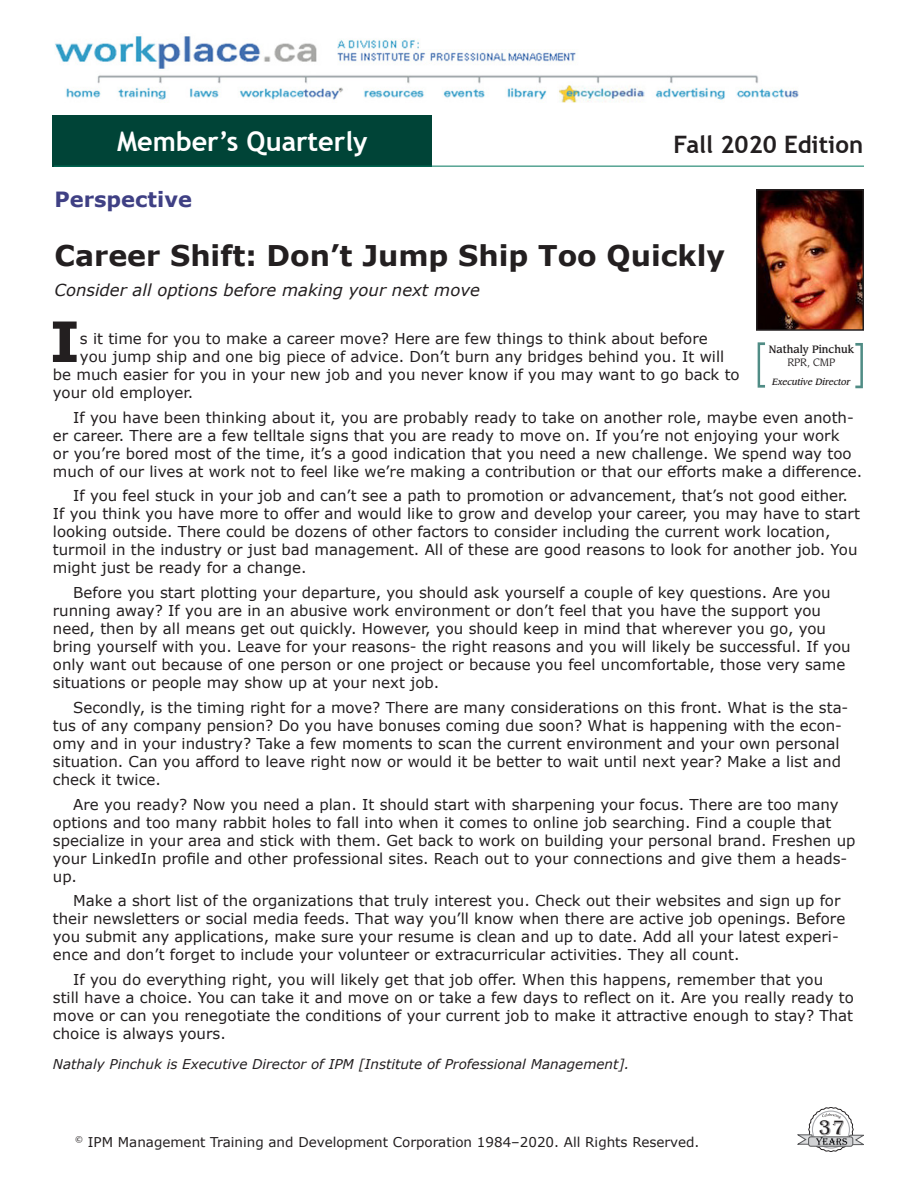
<style>
.page{position:relative;width:918px;height:1188px;background:#fff}
.page>*{position:absolute;margin:0;border:0;box-sizing:border-box;transform-origin:0 0}
.DropCap{font:700 55.65px "Verdana";color:#231f20}
.Head1{font:700 28.5px "Verdana";color:#231f20}
.t1{font:700 27px "Trebuchet MS";color:#fff}
.t2{font:700 24px "Trebuchet MS";color:#231f20}
.t3{font:21.75px "Algerian";color:#231f20}
.t4{font:700 21px "Verdana";color:#3f4084}
.Head2{font:italic 16.5px "Verdana";color:#231f20}
.Body_Text{font:15px/18px "Verdana";color:#231f20}
.DropCap-2{font:15px "Verdana";color:#231f20}
.t5{font:13.5px "Verdana";color:#231f20}
.Author-Endnote{font:italic 13.5px "Verdana";color:#231f20}
.caption_name{font:500 10.5px/13.5px "Leawood Std";color:#231f20;text-align:center;scale:.95 1}
.caption_company{font:italic 500 9px "Leawood Std";color:#231f20;scale:.95 1}
.s1{font-weight:400}
</style>
<div class="page">
<img style="left:55px;top:36px;width:744px;height:67px">
<div style="left:53px;top:115px;width:379px;height:51px;background:#004437"></div>
<hr style="left:54px;top:166px;width:810px;height:1px;background:#00765d">
<svg style="left:798px;top:1107px;width:66px;height:45px"></svg>
<img style="left:759px;top:192px;width:102px;height:136px">
<div style="left:756px;top:189px;width:108px;height:142px;border:2px solid #231f20"></div>
<svg style="left:758px;top:342px;width:7px;height:46px"></svg>
<svg style="left:855px;top:343px;width:8px;height:45px"></svg>
<h3 class="t1" style="left:117px;top:124px;width:252px">Member’s Quarterly</h3>
<h3 class="t2" style="left:674px;top:129px;width:191px">Fall 2020 Edition</h3>
<p class="t4" style="left:54px;top:184px;width:139px">Perspective</p>
<p class="Head1" style="left:55px;top:235px;width:672px">Career Shift: Don’t Jump Ship Too Quickly</p>
<p class="Head2" style="left:55px;top:279px;width:427px">Consider all options before making your next move</p>
<p class="DropCap" style="left:50px;top:302px;width:32px">I</p>
<p class="DropCap-2" style="left:80px;top:328px;width:629px">s it time for you to make a career move? Here are few things to think about before</p>
<p class="caption_name" style="left:769px;top:342px;width:91px">Nathaly Pinchuk<br><span class="s1">RPR, CMP</span></p>
<p class="caption_company" style="left:772px;top:376px;width:84px">Executive Director</p>
<p class="DropCap-2" style="left:80px;top:346px;width:646px">you jump ship and one big piece of advice. Don’t burn any bridges behind you. It will</p>
<p class="DropCap-2" style="left:53px;top:364px;width:688px">be much easier for you in your new job and you never know if you may want to go back to</p>
<p class="DropCap-2" style="left:53px;top:382px;width:142px">your old employer.</p>
<p class="Body_Text" style="left:53px;top:408px;width:811px;text-indent:20px">If you have been thinking about it, you are probably ready to take on another role, maybe even anoth&shy;er career. There are a few telltale signs that you are ready to move on. If you’re not enjoying your work<br>or you’re bored most of the time, it’s a good indication that you need a new challenge. We spend way too much of our lives at work not to feel like we’re making a contribution or that our efforts make a difference.</p>
<p class="Body_Text" style="left:53px;top:487px;width:809px;text-indent:20px">If you feel stuck in your job and can’t see a path to promotion or advancement, that’s not good either.<br>If you think you have more to offer and would like to grow and develop your career, you may have to start looking outside. There could be dozens of other factors to consider including the current work location, turmoil in the industry or just bad management. All of these are good reasons to look for another job. You might just be ready for a change.</p>
<p class="Body_Text" style="left:53px;top:584px;width:799px;text-indent:20px">Before you start plotting your departure, you should ask yourself a couple of key questions. Are you running away? If you are in an abusive work environment or don’t feel that you have the support you need, then by all means get out quickly. However, you should keep in mind that wherever you go, you bring yourself with you. Leave for your reasons- the right reasons and you will likely be successful. If you only want out because of one person or one project or because you feel uncomfortable, those very same situations or people may show up at your next job.</p>
<p class="Body_Text" style="left:53px;top:698px;width:797px;text-indent:20px">Secondly, is the timing right for a move? There are many considerations on this front. What is the sta&shy;tus of any company pension? Do you have bonuses coming due soon? What is happening with the econ&shy;omy and in your industry? Take a few moments to scan the current environment and your own personal situation. Can you afford to leave right now or would it be better to wait until next year? Make a list and check it twice.</p>
<p class="Body_Text" style="left:53px;top:795px;width:804px;text-indent:20px">Are you ready? Now you need a plan. It should start with sharpening your focus. There are too many options and too many rabbit holes to fall into when it comes to online job searching. Find a couple that specialize in your area and stick with them. Get back to work on building your personal brand. Freshen up your LinkedIn profile and other professional sites. Reach out to your connections and give them a heads&shy;up.</p>
<p class="Body_Text" style="left:53px;top:892px;width:794px;text-indent:20px">Make a short list of the organizations that truly interest you. Check out their websites and sign up for their newsletters or social media feeds. That way you’ll know when there are active job openings. Before you submit any applications, make sure your resume is clean and up to date. Add all your latest experi&shy;ence and don’t forget to include your volunteer or extracurricular activities. They all count.</p>
<p class="Body_Text" style="left:53px;top:971px;width:802px;text-indent:20px">If you do everything right, you will likely get that job offer. When this happens, remember that you<br>still have a choice. You can take it and move on or take a few days to reflect on it. Are you really ready to move or can you renegotiate the conditions of your current job to make it attractive enough to stay? That choice is always yours.</p>
<p class="Author-Endnote" style="left:53px;top:1055px;width:578px">Nathaly Pinchuk is Executive Director of IPM [Institute of Professional Management].</p>
<p class="t5" style="left:75px;top:1133px;width:626px"><sup>©</sup> IPM Management Training and Development Corporation 1984–2020. All Rights Reserved.</p>
<h3 class="t3" style="left:819px;top:1116px;width:28px">37</h3>
</div>
